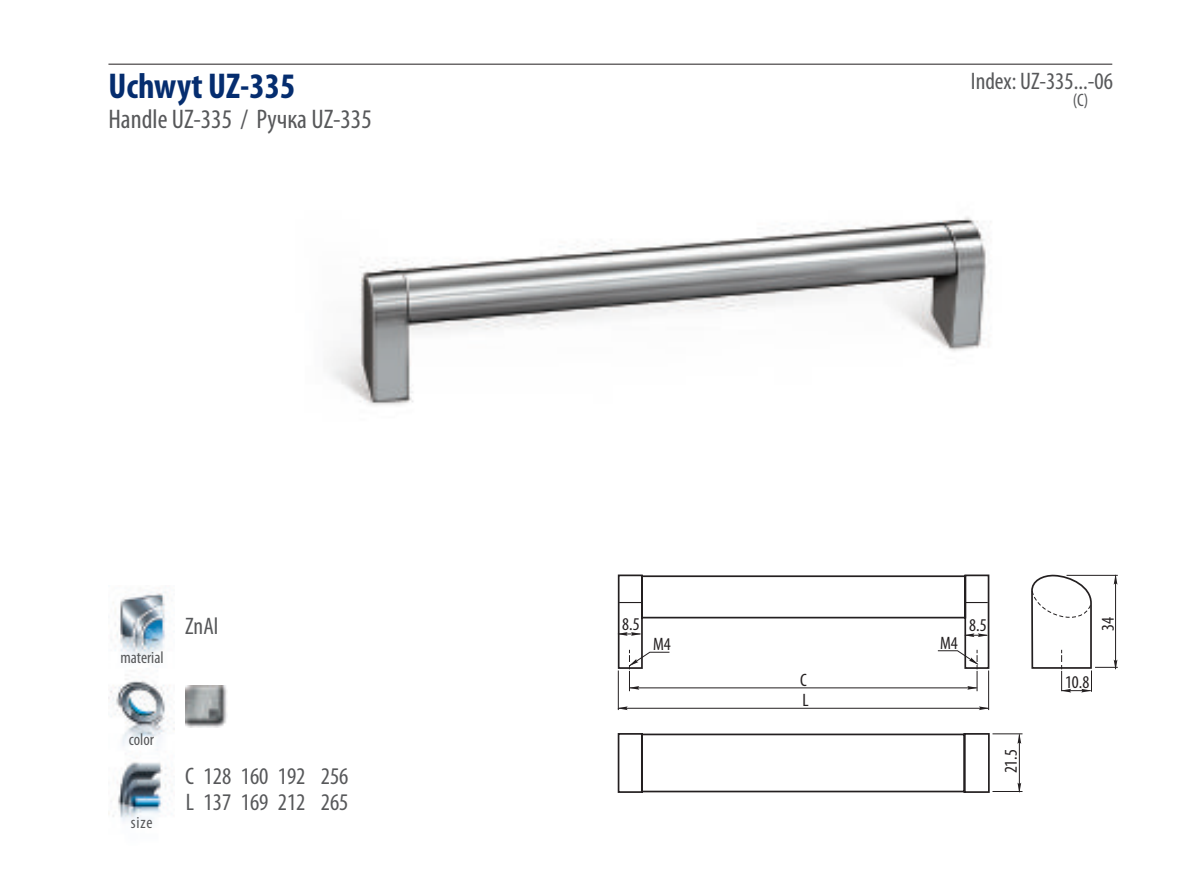
<style>
.page{position:relative;width:1191px;height:893px;background:#fff}
.page>*{position:absolute;margin:0;border:0;box-sizing:border-box;transform-origin:0 0}
.t1{font:700 condensed 36px "Myriad Pro";color:#052d6f}
.t2{font:condensed 27px "Myriad Pro";color:#57585a}
.t3{font:condensed 24px/25.5px "Myriad Pro";color:#57585a}
.t4{font:condensed 18px/20.1px "Myriad Pro";color:#231f20}
.t5{font:condensed 18px "Myriad Pro";color:#57585a}
.t6{font:condensed 16.8px "Myriad Pro";color:#57585a}
</style>
<div class="page">
<img style="left:331px;top:216px;width:658px;height:190px">
<img style="left:185px;top:685px;width:42px;height:43px">
<img style="left:108px;top:591px;width:66px;height:231px">
<hr style="left:108px;top:64px;width:1004px;height:1px;background:#231f20">
<svg style="left:617px;top:733px;width:373px;height:60px"></svg>
<hr style="left:618px;top:670px;width:1px;height:40px;background:#231f20">
<hr style="left:618px;top:708px;width:370px;height:1px;background:#231f20">
<svg style="left:978px;top:706px;width:10px;height:4px"></svg>
<svg style="left:617px;top:706px;width:11px;height:4px"></svg>
<hr style="left:988px;top:670px;width:1px;height:40px;background:#231f20">
<hr style="left:992px;top:733px;width:30px;height:1px;background:#231f20">
<hr style="left:1018px;top:734px;width:1px;height:58px;background:#231f20">
<svg style="left:1017px;top:733px;width:4px;height:11px"></svg>
<svg style="left:1017px;top:783px;width:4px;height:10px"></svg>
<hr style="left:992px;top:791px;width:30px;height:1px;background:#231f20">
<svg style="left:1031px;top:574px;width:86px;height:118px"></svg>
<svg style="left:617px;top:574px;width:373px;height:117px"></svg>
<h1 class="t1" style="left:108px;top:71px;width:189px">Uchwyt UZ-335</h1>
<p class="t2" style="left:108px;top:108px;width:265px">Handle UZ-335 / Ручка UZ-335</p>
<p class="t6" style="left:120px;top:651px;width:45px">material</p>
<p class="t3" style="left:185px;top:615px;width:35px">ZnAl</p>
<p class="t6" style="left:129px;top:732px;width:27px">color</p>
<p class="t6" style="left:131px;top:815px;width:23px">size</p>
<p class="t3" style="left:185px;top:765px;width:122px">C 128 160 192<br>L 137 169 212</p>
<p class="t3" style="left:321px;top:765px;width:29px">256<br>265</p>
<p class="t3" style="left:971px;top:71px;width:143px">Index: UZ-335...-06</p>
<p class="t5" style="left:1073px;top:92px;width:17px">(C)</p>
<p class="t4" style="left:622px;top:615px;width:19px">8.5</p>
<p class="t4" style="left:653px;top:636px;width:19px">M4</p>
<p class="t4" style="left:940px;top:634px;width:19px">M4</p>
<p class="t4" style="left:800px;top:671px;width:10px">C<br>L</p>
<p class="t4" style="left:969px;top:616px;width:19px">8.5</p>
<p class="t4" style="left:1002px;top:773px;width:26px;rotate:-90deg">21.5</p>
<p class="t4" style="left:1099px;top:630px;width:15px;rotate:-90deg">34</p>
<p class="t4" style="left:1065px;top:674px;width:26px">10.8</p>
</div>
